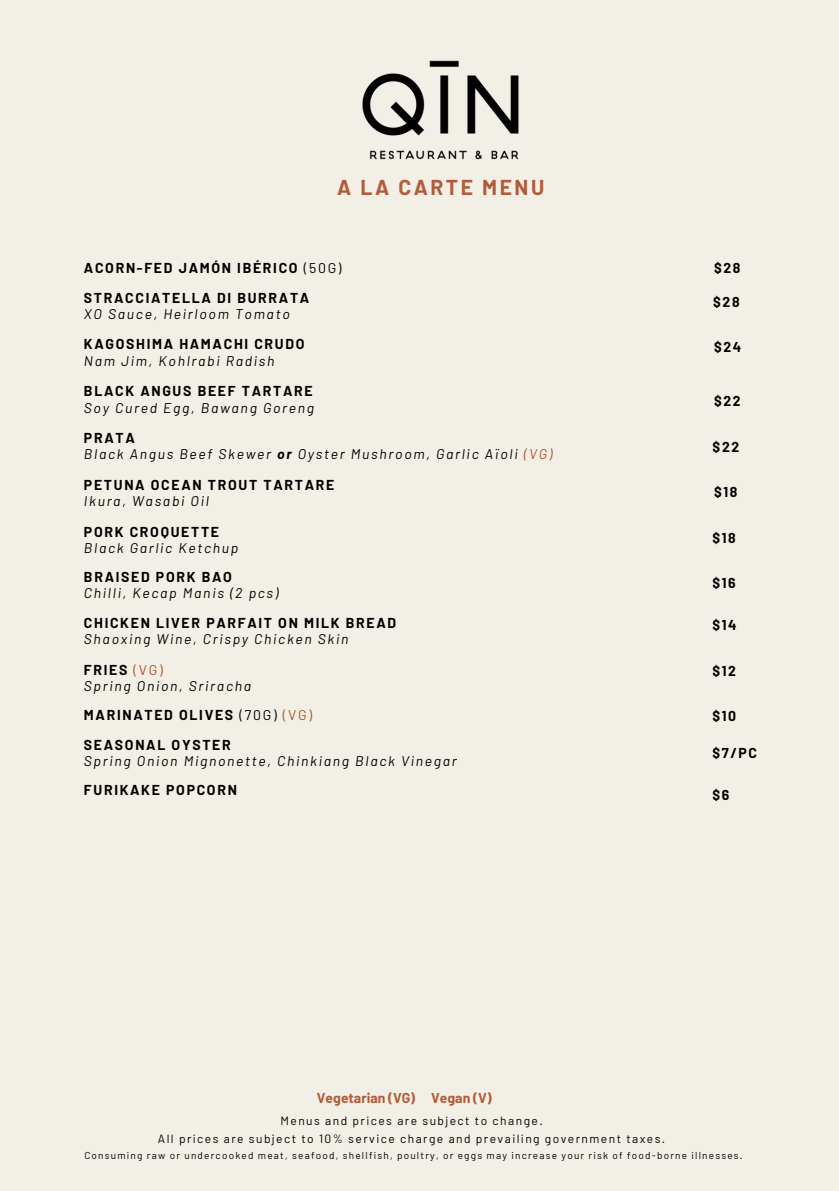
<style>
.page{position:relative;width:839px;height:1191px;background:#fff}
.page>*{position:absolute;margin:0;border:0;box-sizing:border-box;transform-origin:0 0}
.t1{font:700 21px "Barlow";letter-spacing:.12em;color:#b35b38}
.t2{font:700 14px/29.2px "Barlow";letter-spacing:.12em;color:#000}
.t3{font:italic 14px/16.4px "Barlow";letter-spacing:.12em;color:#000}
.t4{font:700 14px "Barlow";color:#b35b38}
.t5{font:12px "Barlow";letter-spacing:.12em;color:#000}
.t6{font:10px "Barlow";letter-spacing:.12em;color:#000}
.s1{font-weight:400}
.s2{font-weight:700;font-style:normal}
.s3{font-weight:700}
.s4{color:#b0512d}
.s5{font-style:normal;color:#b0512d}
.s6{font-weight:400;font-style:italic}
.s7{font-weight:400;color:#b0512d}
</style>
<div class="page">
<div style="left:0;top:0;width:838px;height:1191px;background:#f2f0e6"></div>
<img style="left:362px;top:60px;width:157px;height:100px">
<p class="t1" style="left:337px;top:174px;width:209px">A LA CARTE MENU</p>
<p class="t2" style="left:84px;top:253px;width:259px">ACORN-FED JAMÓN IBÉRICO <span class="s1">(50G)<br></span>STRACCIATELLA DI BURRATA</p>
<p class="t3" style="left:84px;top:305px;width:207px">XO Sauce, Heirloom Tomato</p>
<p class="t2" style="left:84px;top:329px;width:222px">KAGOSHIMA HAMACHI CRUDO</p>
<p class="t3" style="left:84px;top:352px;width:192px">Nam Jim, Kohlrabi Radish</p>
<p class="t2" style="left:84px;top:376px;width:230px">BLACK ANGUS BEEF TARTARE</p>
<p class="t3" style="left:84px;top:399px;width:231px">Soy Cured Egg, Bawang Goreng</p>
<p class="t3" style="left:84px;top:429px;width:470px"><span class="s2">PRATA<br></span>Black Angus Beef Skewer <span class="s3">or</span> Oyster Mushroom, Garlic Aïoli <span class="s4">(VG)</span></p>
<p class="t2" style="left:84px;top:470px;width:252px">PETUNA OCEAN TROUT TARTARE</p>
<p class="t3" style="left:84px;top:492px;width:126px">Ikura, Wasabi Oil</p>
<p class="t2" style="left:84px;top:517px;width:137px">PORK CROQUETTE</p>
<p class="t3" style="left:84px;top:539px;width:156px">Black Garlic Ketchup</p>
<p class="t2" style="left:84px;top:562px;width:149px">BRAISED PORK BAO</p>
<p class="t3" style="left:84px;top:584px;width:196px">Chilli, Kecap Manis (2 pcs)</p>
<p class="t2" style="left:84px;top:608px;width:314px">CHICKEN LIVER PARFAIT ON MILK BREAD</p>
<p class="t3" style="left:84px;top:624px;width:266px;line-height:30.4px">Shaoxing Wine, Crispy Chicken Skin<br><span class="s2">FRIES</span> <span class="s5">(VG)</span></p>
<p class="t2" style="left:84px;top:671px;width:229px"><span class="s6">Spring Onion, Sriracha<br></span>MARINATED OLIVES <span class="s1">(70G)</span> <span class="s7">(VG)<br></span>SEASONAL OYSTER</p>
<p class="t3" style="left:84px;top:752px;width:374px">Spring Onion Mignonette, Chinkiang Black Vinegar</p>
<p class="t2" style="left:84px;top:775px;width:154px">FURIKAKE POPCORN</p>
<h4 class="t4" style="left:317px;top:1089px;width:100px">Vegetarian (VG)</h4>
<h2 class="t4" style="left:431px;top:1089px;width:62px">Vegan (V)</h2>
<h2 class="t2" style="left:714px;top:253px;width:28px">$28</h2>
<h2 class="t2" style="left:713px;top:287px;width:28px">$28</h2>
<h2 class="t2" style="left:714px;top:332px;width:29px">$24</h2>
<h2 class="t2" style="left:714px;top:386px;width:28px">$22</h2>
<h2 class="t2" style="left:712px;top:432px;width:28px">$22</h2>
<h2 class="t2" style="left:714px;top:477px;width:25px">$18</h2>
<h2 class="t2" style="left:712px;top:522px;width:25px">$18</h2>
<h2 class="t2" style="left:712px;top:568px;width:25px">$16</h2>
<h2 class="t2" style="left:712px;top:610px;width:26px">$14</h2>
<h2 class="t2" style="left:712px;top:655px;width:25px">$12</h2>
<h4 class="t2" style="left:712px;top:700px;width:25px">$10</h4>
<h4 class="t2" style="left:712px;top:738px;width:46px">$7/PC</h4>
<h6 class="t2" style="left:712px;top:780px;width:18px">$6</h6>
<h1 class="t5" style="left:280px;top:1113px;width:263px">Menus and prices are subject to change.</h1>
<h2 class="t6" style="left:84px;top:1149px;width:659px">Consuming raw or undercooked meat, seafood, shellfish, poultry, or eggs may increase your risk of food-borne illnesses.</h2>
<p class="t5" style="left:158px;top:1131px;width:508px">All prices are subject to 10% service charge and prevailing government taxes.</p>
</div>
